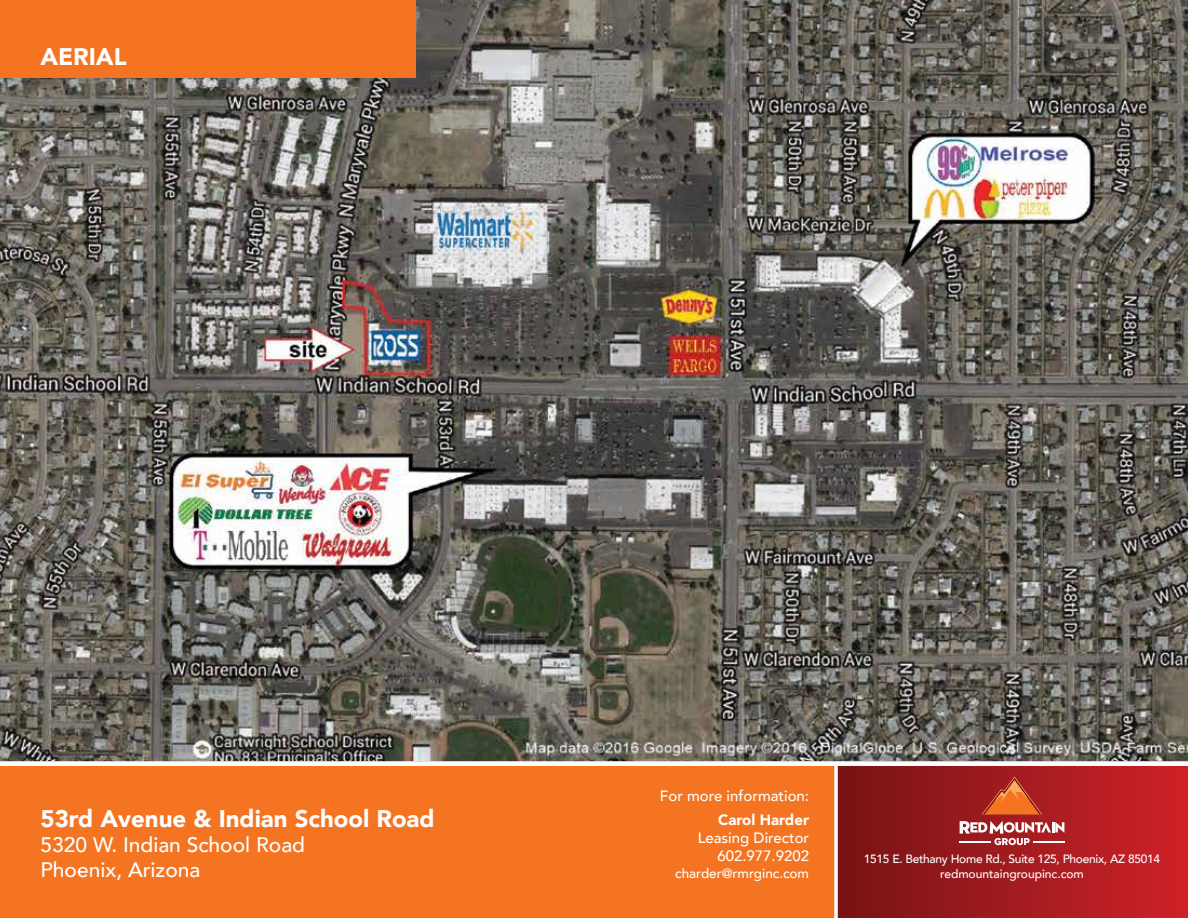
<style>
.page{position:relative;width:1188px;height:918px;background:#fff}
.page>*{position:absolute;margin:0;border:0;box-sizing:border-box;transform-origin:0 0}
.t1{font:900 24px "Avenir";color:#fff}
.t2{font:500 21px/25.2px "Avenir";color:#fff}
.t3{font:500 15px/18px "Avenir";color:#fff;text-align:right}
.t4{font:900 15px "Avenir";color:#fff}
.t5{font:500 13.5px "Avenir";color:#fff}
.t6{font:500 12px/14.4px "Avenir";letter-spacing:-.025em;color:#fff;text-align:center}
</style>
<div class="page">
<img style="left:0;top:0;width:1188px;height:761px">
<div style="left:836px;top:764px;width:352px;height:154px;background:linear-gradient(to right,#761315,#ce2228)"></div>
<div style="left:0;top:764px;width:836px;height:154px;background:#f47421"></div>
<div style="left:0;top:0;width:416px;height:78px;background:#f47421"></div>
<svg style="left:982px;top:776px;width:60px;height:38px"></svg>
<svg style="left:960px;top:821px;width:104px;height:24px"></svg>
<div style="left:0;top:761px;width:1188px;height:5px;background:#fff"></div>
<hr style="left:835px;top:764px;width:3px;height:154px;background:#fff">
<h1 class="t1" style="left:40px;top:36px;width:88px">AERIAL</h1>
<h1 class="t1" style="left:41px;top:798px;width:396px">53rd Avenue &amp; Indian School Road</h1>
<h2 class="t2" style="left:40px;top:831px;width:266px">5320 W. Indian School Road<br>Phoenix, Arizona</h2>
<p class="t3" style="left:660px;top:786px;width:151px">For more information:</p>
<p class="t4" style="left:718px;top:807px;width:93px">Carol Harder</p>
<p class="t3" style="left:698px;top:828px;width:113px">Leasing Director<br>602.977.9202</p>
<p class="t5" style="left:675px;top:861px;width:135px">charder@rmrginc.com</p>
<p class="t6" style="left:864px;top:851px;width:298px">1515 E. Bethany Home Rd., Suite 125, Phoenix, AZ 85014 redmountaingroupinc.com</p>
</div>
